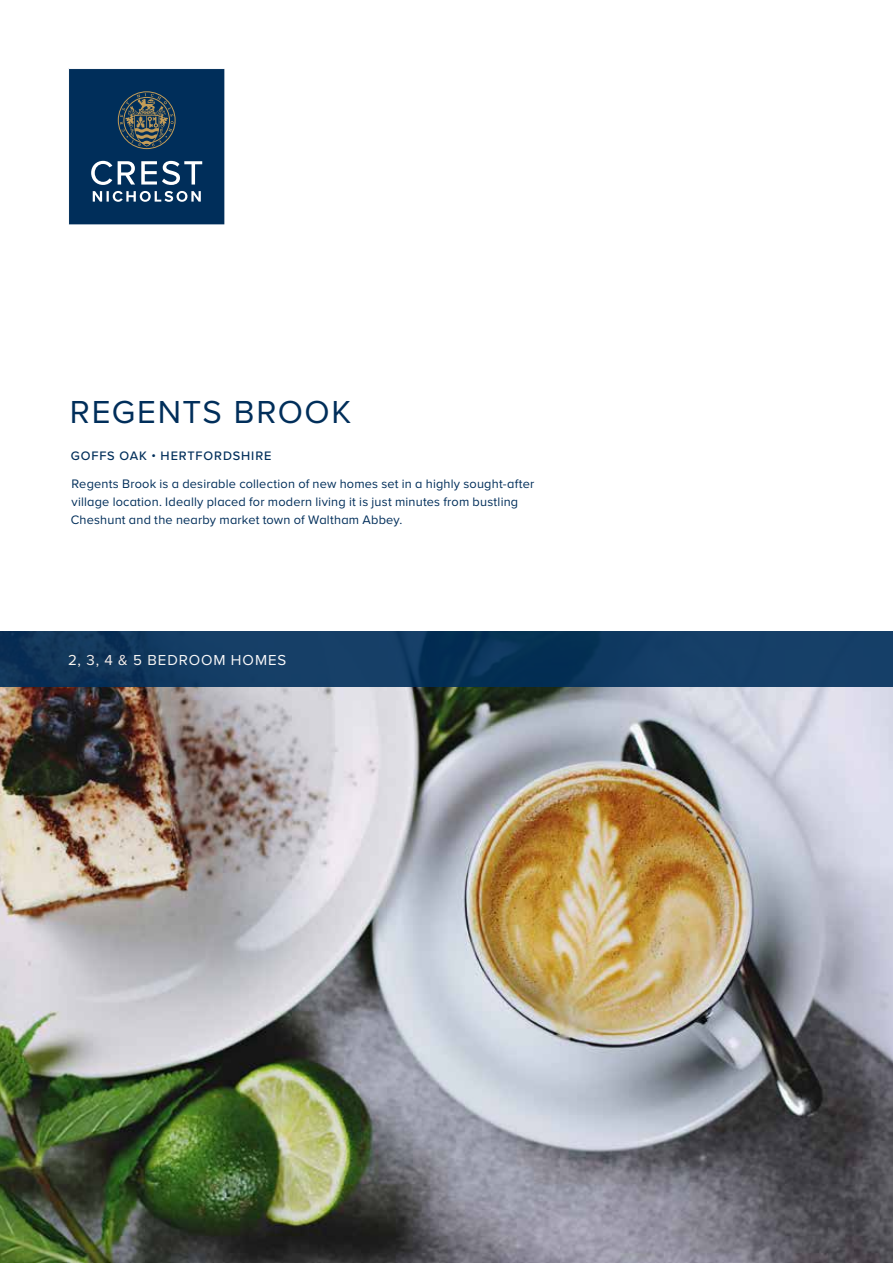
<style>
.page{position:relative;width:893px;height:1263px;background:#fff}
.page>*{position:absolute;margin:0;border:0;box-sizing:border-box;transform-origin:0 0}
.t1{font:33px "Proxima Nova";letter-spacing:.05em;color:#002e5a}
.t2{font:15px "Proxima Nova";letter-spacing:.06em;color:#fff}
.t3{font:12.75px/18px "Proxima Nova";letter-spacing:.015em;color:#002e5a}
.t4{font:500 12.75px "Proxima Nova";letter-spacing:.07em;color:#002e5a}
</style>
<div class="page">
<svg style="left:68px;top:68px;width:157px;height:157px"></svg>
<img style="left:0;top:687px;width:893px;height:576px">
<svg style="left:0;top:631px;width:893px;height:56px;fill:#143d66"></svg>
<p class="t1" style="left:70px;top:387px;width:283px">REGENTS BROOK</p>
<p class="t4" style="left:71px;top:446px;width:202px">GOFFS OAK • HERTFORDSHIRE</p>
<p class="t3" style="left:71px;top:474px;width:465px">Regents Brook is a desirable collection of new homes set in a highly sought-after village location. Ideally placed for modern living it is just minutes from bustling<br>Cheshunt and the nearby market town of Waltham Abbey.</p>
<p class="t2" style="left:68px;top:649px;width:220px">2, 3, 4 &amp; 5 BEDROOM HOMES</p>
</div>
